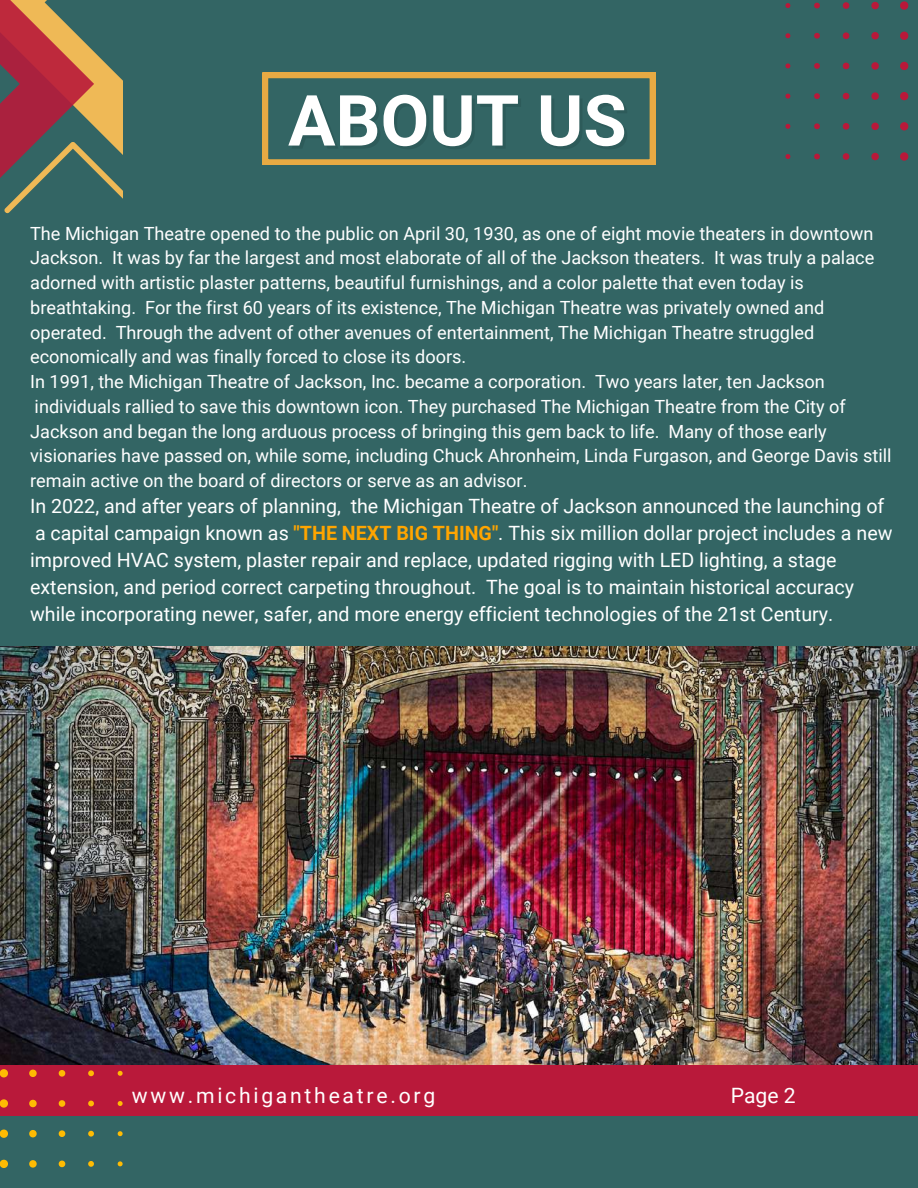
<style>
.page{position:relative;width:918px;height:1188px;background:#336564}
.page>*{position:absolute;margin:0;border:0;box-sizing:border-box;transform-origin:0 0}
.t1{font:700 70.5px "Roboto";color:#fff}
.t2{font:21.15px "Roboto";letter-spacing:.13em;color:#fff}
.t3{font:19.65px/27px "Roboto";color:#fff}
.t4{font:18.15px/24.8px "Roboto";color:#fff}
.s1{font-weight:700;color:#ffa500}
</style>
<div class="page">
<div style="left:0;top:1065px;width:918px;height:51px;background:#b9193a"></div>
<svg style="left:263px;top:73px;width:392px;height:92px"></svg>
<svg style="left:0;top:0;width:123px;height:214px"></svg>
<svg style="left:900px;top:1px;width:8px;height:9px"></svg>
<svg style="left:871px;top:2px;width:8px;height:7px"></svg>
<svg style="left:843px;top:2px;width:6px;height:7px"></svg>
<svg style="left:814px;top:3px;width:6px;height:5px"></svg>
<svg style="left:785px;top:3px;width:5px;height:5px"></svg>
<svg style="left:900px;top:32px;width:8px;height:8px"></svg>
<svg style="left:871px;top:32px;width:8px;height:7px"></svg>
<svg style="left:843px;top:32px;width:6px;height:7px"></svg>
<svg style="left:814px;top:33px;width:6px;height:6px"></svg>
<svg style="left:785px;top:33px;width:5px;height:5px"></svg>
<svg style="left:900px;top:62px;width:8px;height:8px"></svg>
<svg style="left:871px;top:62px;width:8px;height:8px"></svg>
<svg style="left:843px;top:63px;width:6px;height:6px"></svg>
<svg style="left:814px;top:63px;width:6px;height:6px"></svg>
<svg style="left:785px;top:63px;width:5px;height:5px"></svg>
<svg style="left:900px;top:92px;width:8px;height:8px"></svg>
<svg style="left:871px;top:92px;width:8px;height:8px"></svg>
<svg style="left:843px;top:93px;width:6px;height:6px"></svg>
<svg style="left:814px;top:93px;width:6px;height:6px"></svg>
<svg style="left:785px;top:94px;width:5px;height:5px"></svg>
<svg style="left:900px;top:122px;width:8px;height:8px"></svg>
<svg style="left:871px;top:123px;width:8px;height:7px"></svg>
<svg style="left:843px;top:123px;width:6px;height:7px"></svg>
<svg style="left:814px;top:123px;width:6px;height:6px"></svg>
<svg style="left:785px;top:124px;width:5px;height:5px"></svg>
<svg style="left:900px;top:152px;width:8px;height:9px"></svg>
<svg style="left:871px;top:153px;width:8px;height:7px"></svg>
<svg style="left:843px;top:153px;width:6px;height:7px"></svg>
<svg style="left:814px;top:154px;width:6px;height:5px"></svg>
<svg style="left:785px;top:154px;width:5px;height:5px"></svg>
<svg style="left:0;top:1160px;width:8px;height:8px"></svg>
<svg style="left:29px;top:1160px;width:8px;height:8px"></svg>
<svg style="left:59px;top:1161px;width:6px;height:6px"></svg>
<svg style="left:88px;top:1161px;width:6px;height:6px"></svg>
<svg style="left:118px;top:1161px;width:5px;height:5px"></svg>
<svg style="left:0;top:1130px;width:8px;height:8px"></svg>
<svg style="left:29px;top:1130px;width:8px;height:7px"></svg>
<svg style="left:59px;top:1130px;width:6px;height:7px"></svg>
<svg style="left:88px;top:1131px;width:6px;height:6px"></svg>
<svg style="left:118px;top:1131px;width:5px;height:5px"></svg>
<svg style="left:0;top:1099px;width:8px;height:9px"></svg>
<svg style="left:29px;top:1100px;width:8px;height:7px"></svg>
<svg style="left:59px;top:1100px;width:6px;height:7px"></svg>
<svg style="left:88px;top:1101px;width:6px;height:5px"></svg>
<svg style="left:118px;top:1101px;width:5px;height:5px"></svg>
<svg style="left:0;top:1069px;width:8px;height:8px"></svg>
<svg style="left:29px;top:1070px;width:8px;height:7px"></svg>
<svg style="left:59px;top:1070px;width:6px;height:7px"></svg>
<svg style="left:88px;top:1070px;width:6px;height:6px"></svg>
<svg style="left:118px;top:1071px;width:5px;height:5px"></svg>
<img style="left:0;top:646px;width:918px;height:419px">
<h1 class="t1" style="left:288px;top:80px;width:340px">ABOUT US</h1>
<p class="t4" style="left:30px;top:221px;width:863px">The Michigan Theatre opened to the public on April 30, 1930, as one of eight movie theaters in downtown Jackson. It was by far the largest and most elaborate of all of the Jackson theaters. It was truly a palace adorned with artistic plaster patterns, beautiful furnishings, and a color palette that even today is breathtaking. For the first 60 years of its existence, The Michigan Theatre was privately owned and operated. Through the advent of other avenues of entertainment, The Michigan Theatre struggled economically and was finally forced to close its doors.<br>In 1991, the Michigan Theatre of Jackson, Inc. became a corporation. Two years later, ten Jackson individuals rallied to save this downtown icon. They purchased The Michigan Theatre from the City of Jackson and began the long arduous process of bringing this gem back to life. Many of those early visionaries have passed on, while some, including Chuck Ahronheim, Linda Furgason, and George Davis still remain active on the board of directors or serve as an advisor.</p>
<p class="t3" style="left:30px;top:493px;width:864px">In 2022, and after years of planning, the Michigan Theatre of Jackson announced the launching of a capital campaign known as <span class="s1">"THE NEXT BIG THING"</span>. This six million dollar project includes a new improved HVAC system, plaster repair and replace, updated rigging with LED lighting, a stage extension, and period correct carpeting throughout. The goal is to maintain historical accuracy while incorporating newer, safer, and more energy efficient technologies of the 21st Century.</p>
<p class="t2" style="left:132px;top:1084px;width:305px">www.michigantheatre.org</p>
<p class="t2" style="left:731px;top:1083px;width:67px">Page 2</p>
</div>
